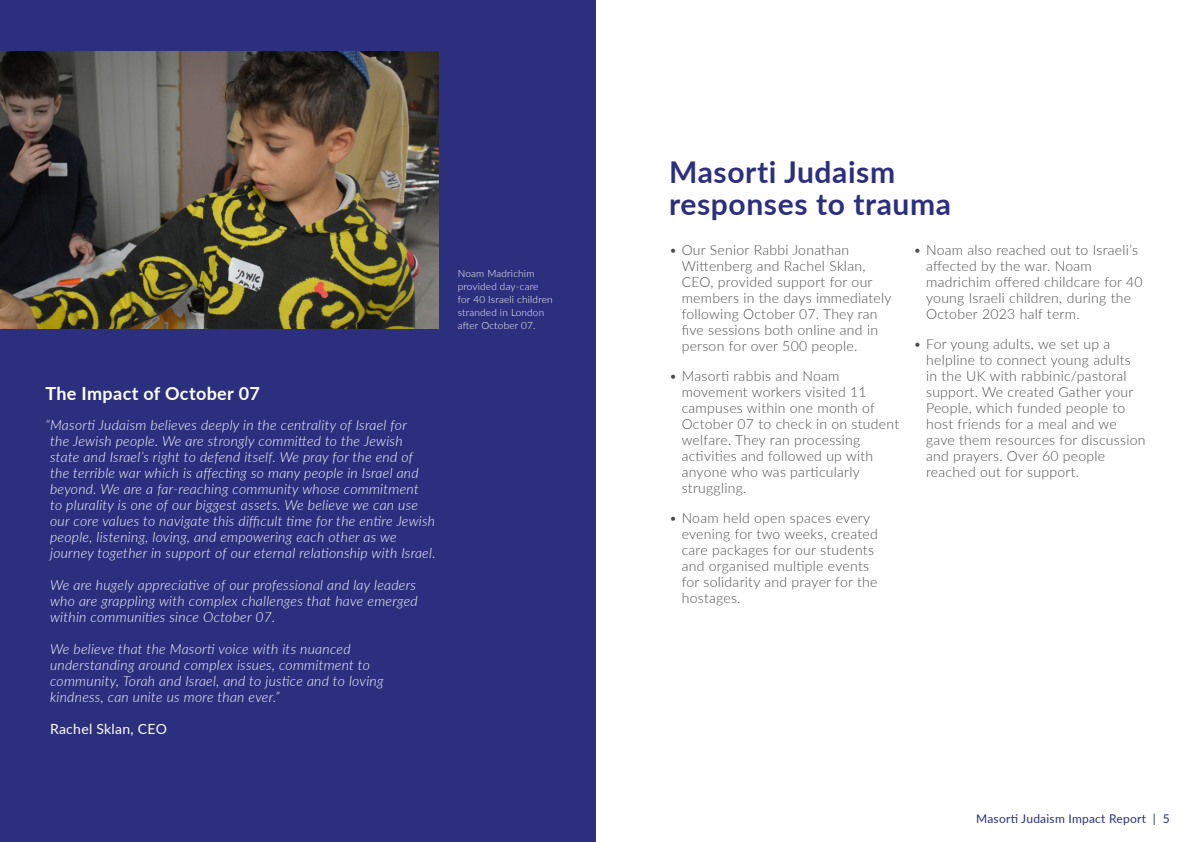
<style>
.page{position:relative;width:1191px;height:842px;background:#fff}
.page>*{position:absolute;margin:0;border:0;box-sizing:border-box;transform-origin:0 0}
.t1{font:700 30px/32px "Lato";letter-spacing:.02em;color:#2c2f7e}
.t2{font:700 18px "Lato";letter-spacing:.02em;color:#fff}
.t3{font:300 14px/16px "Lato";letter-spacing:.02em;color:#4d4d4d}
.t4{font:italic 300 14px/16px "Lato";letter-spacing:.02em;color:#fff}
.t5{font:14px "Lato";letter-spacing:.02em;color:#fff}
.t6{font:12px "Lato";letter-spacing:.02em;color:#2c2f7e}
.t7{font:300 10px/13px "Lato";letter-spacing:.02em;color:#fff}
</style>
<div class="page">
<div style="left:0;top:0;width:595px;height:842px;background:#2c2f7e"></div>
<img style="left:0;top:52px;width:439px;height:277px">
<p class="t2" style="left:45px;top:380px;width:216px">The Impact of October 07</p>
<p class="t4" style="left:50px;top:417px;width:387px;text-indent:-5px">“Masorti Judaism believes deeply in the centrality of Israel for<br>the Jewish people. We are strongly committed to the Jewish<br>state and Israel’s right to defend itself. We pray for the end of the terrible war which is affecting so many people in Israel and beyond. We are a far-reaching community whose commitment<br>to plurality is one of our biggest assets. We believe we can use our core values to navigate this difficult time for the entire Jewish people, listening, loving, and empowering each other as we journey together in support of our eternal relationship with Israel.</p>
<p class="t4" style="left:50px;top:577px;width:369px;text-align:justify">We are hugely appreciative of our professional and lay leaders who are grappling with complex challenges that have emerged within communities since October 07.</p>
<p class="t4" style="left:50px;top:641px;width:335px">We believe that the Masorti voice with its nuanced understanding around complex issues, commitment to community, Torah and Israel, and to justice and to loving kindness, can unite us more than ever.”</p>
<p class="t5" style="left:50px;top:719px;width:118px">Rachel Sklan, CEO</p>
<p class="t7" style="left:458px;top:266px;width:96px">Noam Madrichim provided day-care for 40 Israeli children stranded in London after October 07.</p>
<h1 class="t1" style="left:669px;top:155px;width:283px">Masorti Judaism responses to trauma</h1>
<p class="t3" style="left:681px;top:241px;width:211px;text-indent:-12px">• Our Senior Rabbi Jonathan<br>Wittenberg and Rachel Sklan,<br>CEO, provided support for our members in the days immediately following October 07. They ran five sessions both online and in person for over 500 people.</p>
<p class="t3" style="left:681px;top:367px;width:219px;text-indent:-12px">• Masorti rabbis and Noam movement workers visited 11 campuses within one month of<br>October 07 to check in on student welfare. They ran processing activities and followed up with anyone who was particularly struggling.</p>
<p class="t3" style="left:681px;top:510px;width:197px;text-indent:-12px">• Noam held open spaces every evening for two weeks, created care packages for our students and organised multiple events for solidarity and prayer for the hostages.</p>
<p class="t3" style="left:926px;top:241px;width:218px;text-indent:-12px">• Noam also reached out to Israeli’s affected by the war. Noam madrichim offered childcare for 40 young Israeli children, during the<br>October 2023 half term.</p>
<p class="t3" style="left:926px;top:336px;width:221px;text-indent:-12px">• For young adults, we set up a helpline to connect young adults<br>in the UK with rabbinic/pastoral support. We created Gather your<br>People, which funded people to host friends for a meal and we gave them resources for discussion and prayers. Over 60 people reached out for support.</p>
<p class="t6" style="left:976px;top:810px;width:195px">Masorti Judaism Impact Report | 5</p>
</div>
